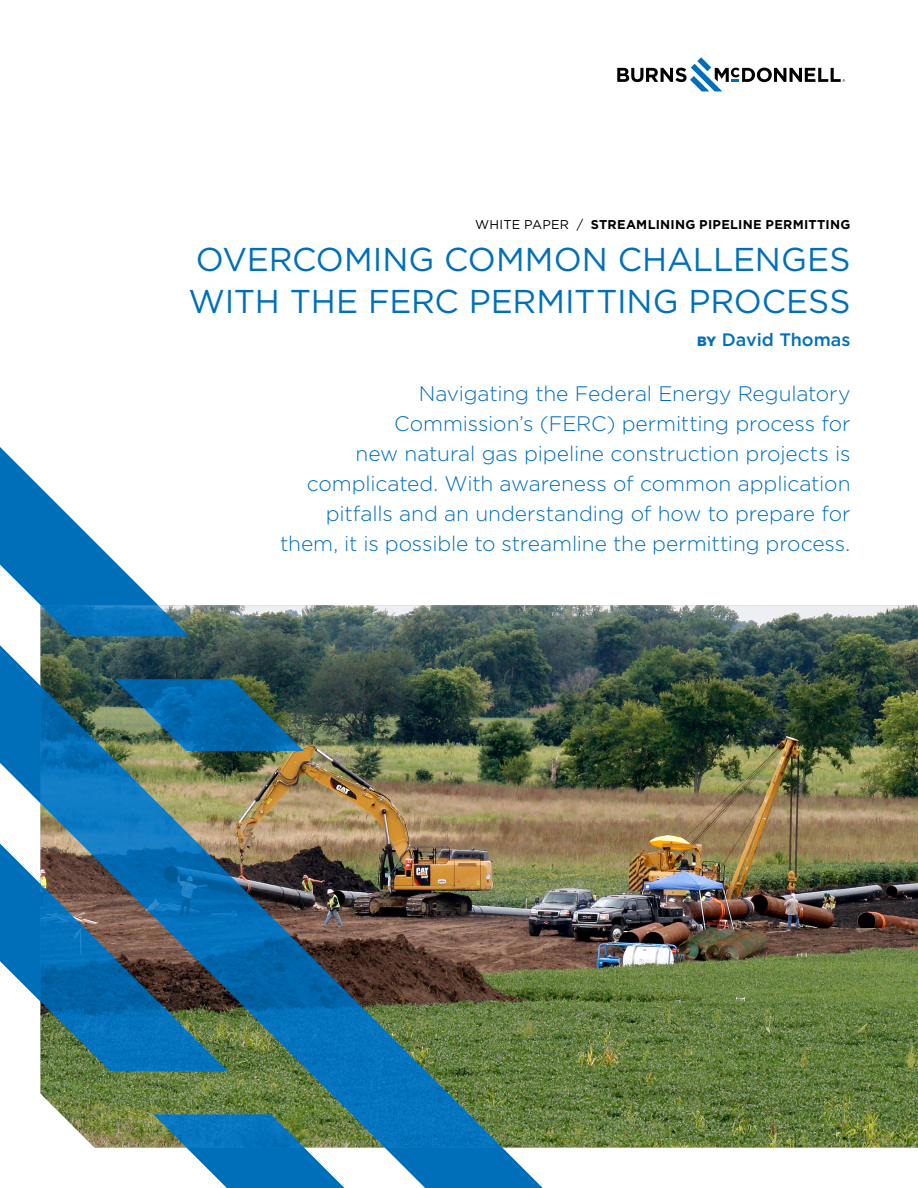
<style>
.page{position:relative;width:918px;height:1188px;background:#fff}
.page>*{position:absolute;margin:0;border:0;box-sizing:border-box;transform-origin:0 0}
.t1{font:33px/42px "Gotham";letter-spacing:-.005em;color:#006fba}
.t2{font:300 21px/30px "Gotham";letter-spacing:-.005em;color:#006fba;text-align:right}
.t3{font:500 18px "Gotham";color:#006fba}
.t4{font:700 12.75px "Gotham";letter-spacing:.02em;color:#000}
.s1{font-weight:400}
.s2{font-weight:900;font-size:13.5px}
</style>
<div class="page">
<img style="left:189px;top:605px;width:729px;height:543px">
<svg style="left:0;top:447px;width:189px;height:185px"></svg>
<img style="left:0;top:632px;width:556px;height:556px">
<svg style="left:0;top:830px;width:228px;height:241px;background:#3d7698"></svg>
<svg style="left:153px;top:1114px;width:205px;height:74px"></svg>
<svg style="left:617px;top:57px;width:228px;height:34px"></svg>
<p class="t4" style="left:475px;top:216px;width:377px"><span class="s1">WHITE PAPER /</span> STREAMLINING PIPELINE PERMITTING</p>
<h1 class="t1" style="left:189px;top:238px;width:663px">OVERCOMING COMMON CHALLENGES<br>WITH THE FERC PERMITTING PROCESS</h1>
<p class="t3" style="left:697px;top:328px;width:155px"><span class="s2">BY</span> David Thomas</p>
<p class="t2" style="left:280px;top:378px;width:572px">Navigating the Federal Energy Regulatory Commission’s (FERC) permitting process for<br>new natural gas pipeline construction projects is complicated. With awareness of common application pitfalls and an understanding of how to prepare for them, it is possible to streamline the permitting process.</p>
</div>
